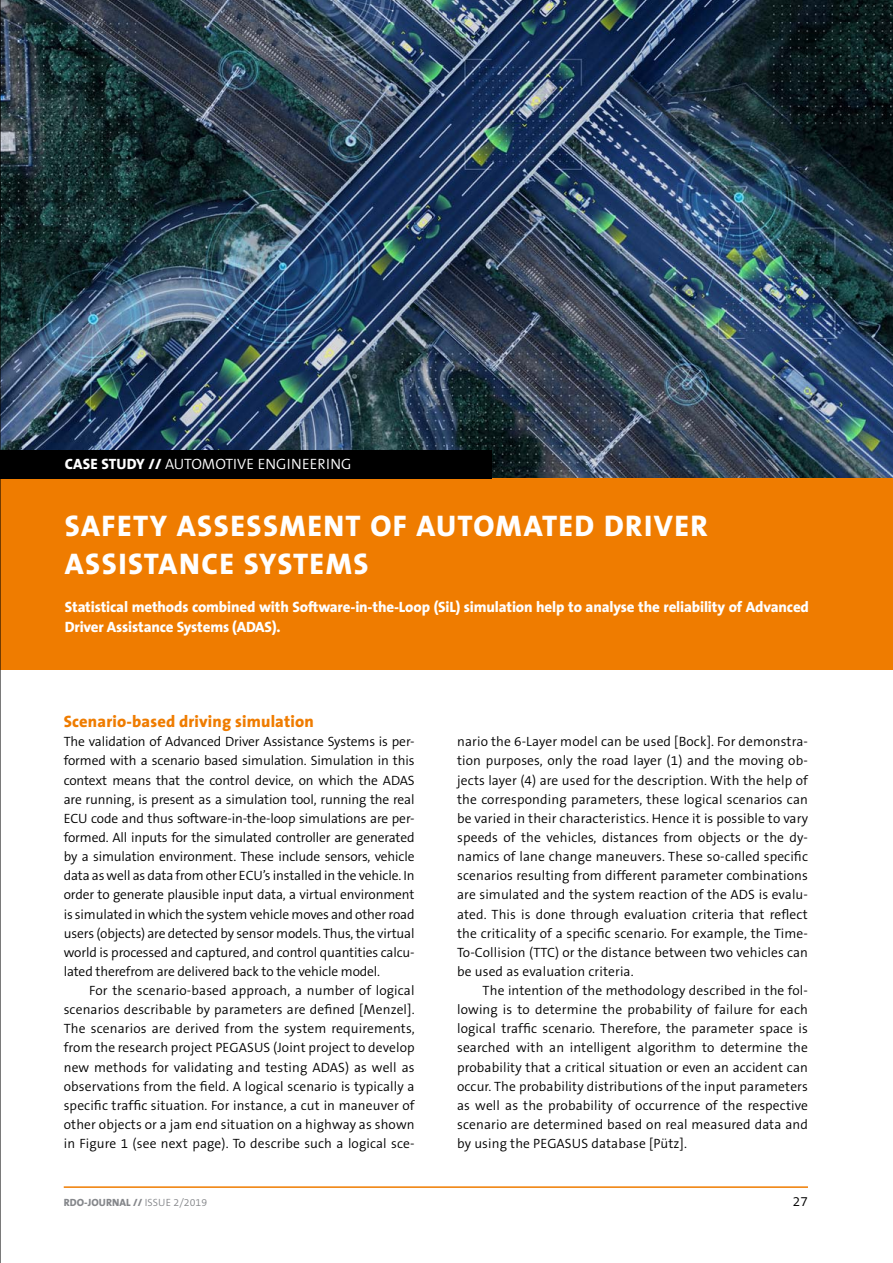
<style>
.page{position:relative;width:893px;height:1263px;background:#fff}
.page>*{position:absolute;margin:0;border:0;box-sizing:border-box;transform-origin:0 0}
.t1{font:800 30px/38.2px "The Sans";letter-spacing:.05em;color:#fff}
.t2{font:800 16.5px "The Sans";letter-spacing:.01em;color:#ef7c00}
.t3{font:800 15px/19.2px "The Sans";letter-spacing:-.01em;color:#fff}
.t4{font:300 15px "The Sans B4";letter-spacing:.01em;color:#fff}
.t5{font:300 13.5px/19.2px "The Sans B4";letter-spacing:.01em;color:#000;text-align:justify}
.t6{font:800 10.5px "The Sans";letter-spacing:.005em;color:#85878b}
.s1{font-family:"The Sans";font-weight:800}
.s2{font-family:"The Sans B4";font-weight:300}
</style>
<div class="page">
<hr style="left:64px;top:1186px;width:744px;height:2px;background:#ef7c00">
<img style="left:1px;top:0;width:892px;height:478px">
<div style="left:0;top:478px;width:893px;height:192px;background:#ef7c00"></div>
<div style="left:0;top:450px;width:491px;height:28px;background:#000"></div>
<hr style="left:0;top:0;width:1px;height:1263px;background:#000">
<p class="t4" style="left:65px;top:458px;width:288px"><span class="s1">CASE STUDY //</span> AUTOMOTIVE ENGINEERING</p>
<h1 class="t1" style="left:65px;top:509px;width:644px">SAFETY ASSESSMENT OF AUTOMATED DRIVER<br>ASSISTANCE SYSTEMS</h1>
<p class="t3" style="left:65px;top:599px;width:746px">Statistical methods combined with Software-in-the-Loop (SiL) simulation help to analyse the reliability of Advanced<br>Driver Assistance Systems (ADAS).</p>
<p class="t2" style="left:64px;top:715px;width:251px">Scenario-based driving simulation</p>
<p class="t5" style="left:64px;top:733px;width:352px">The validation of Advanced Driver Assistance Systems is per&shy;formed with a scenario based simulation. Simulation in this context means that the control device, on which the ADAS are running, is present as a simulation tool, running the real ECU code and thus software-in-the-loop simulations are per&shy;formed. All inputs for the simulated controller are generated by a simulation environment. These include sensors, vehicle data as well as data from other ECU’s installed in the vehicle. In order to generate plausible input data, a virtual environment is simulated in which the system vehicle moves and other road users (objects) are detected by sensor models. Thus, the virtual world is processed and captured, and control quantities calcu&shy;lated therefrom are delivered back to the vehicle model.</p>
<p class="t5" style="left:64px;top:982px;width:352px;text-indent:26px">For the scenario-based approach, a number of logical scenarios describable by parameters are defined [Menzel].<br>The scenarios are derived from the system requirements, from the research project PEGASUS (Joint project to develop new methods for validating and testing ADAS) as well as observations from the field. A logical scenario is typically a specific traffic situation. For instance, a cut in maneuver of other objects or a jam end situation on a highway as shown in Figure 1 (see next page). To describe such a logical sce-</p>
<p class="t5" style="left:457px;top:733px;width:352px">nario the 6-Layer model can be used [Bock]. For demonstra&shy;tion purposes, only the road layer (1) and the moving ob&shy;jects layer (4) are used for the description. With the help of the corresponding parameters, these logical scenarios can be varied in their characteristics. Hence it is possible to vary speeds of the vehicles, distances from objects or the dy&shy;namics of lane change maneuvers. These so-called specific scenarios resulting from different parameter combinations are simulated and the system reaction of the ADS is evalu&shy;ated. This is done through evaluation criteria that reflect the criticality of a specific scenario. For example, the Time-To-Collision (TTC) or the distance between two vehicles can be used as evaluation criteria.</p>
<p class="t5" style="left:457px;top:982px;width:352px;text-indent:26px">The intention of the methodology described in the fol&shy;lowing is to determine the probability of failure for each logical traffic scenario. Therefore, the parameter space is searched with an intelligent algorithm to determine the probability that a critical situation or even an accident can occur. The probability distributions of the input parameters as well as the probability of occurrence of the respective scenario are determined based on real measured data and by using the PEGASUS database [Pütz].</p>
<p class="t6" style="left:64px;top:1198px;width:145px">RDO-JOURNAL // <span class="s2">ISSUE 2/2019</span></p>
<p class="t5" style="left:793px;top:1192px;width:16px">27</p>
</div>
